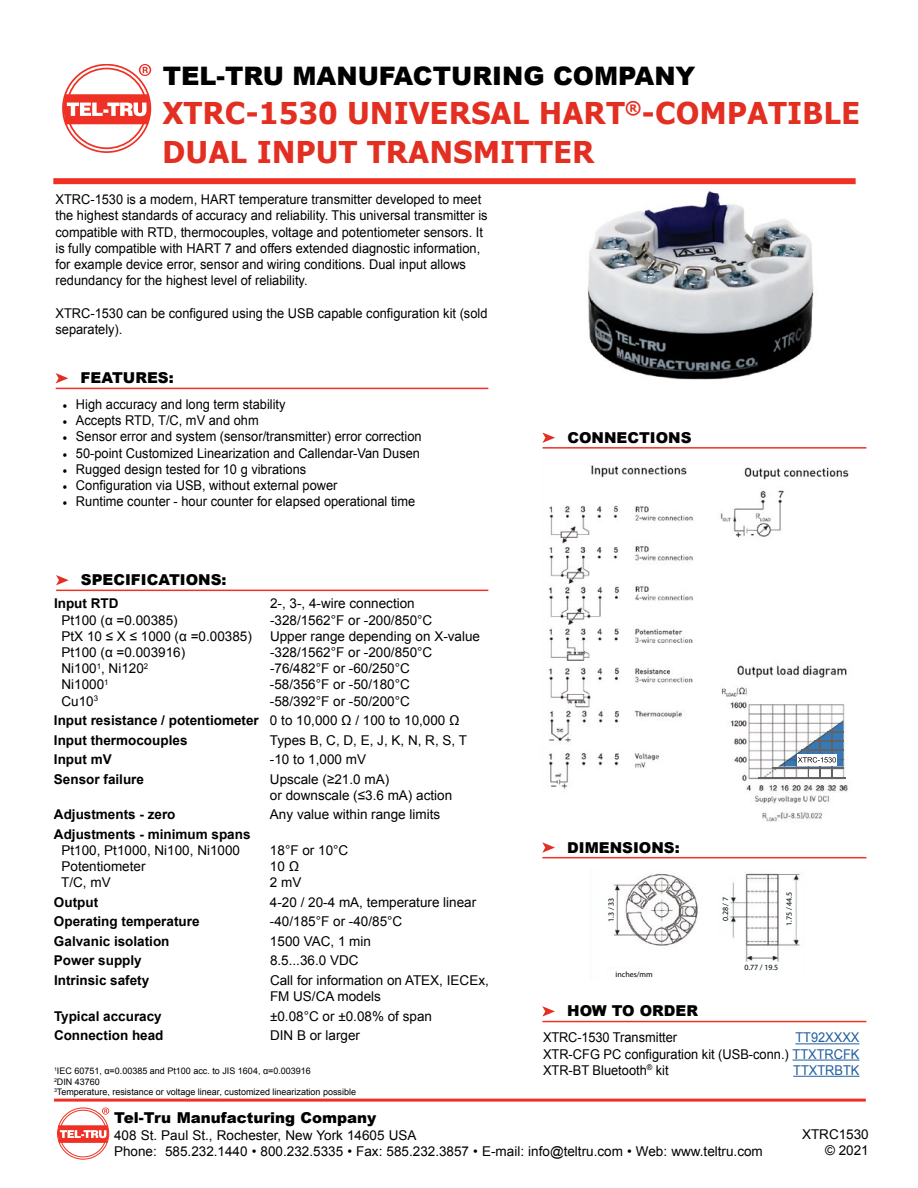
<style>
.page{position:relative;width:918px;height:1188px;background:#fff}
.page>*{position:absolute;margin:0;border:0;box-sizing:border-box;transform-origin:0 0}
.t1{font:700 30px/39px "Tahoma";letter-spacing:.02em;color:#e22f22}
.t2{font:900 25.5px "Arial";color:#000}
.t3{font:900 15px "Arial";color:#000}
.t4{font:13.5px/16.2px "Arial";color:#000;scale:.95 1}
.t5{font:13.5px/16.2px "Arial";color:#000}
.t6{font:700 13.5px/19.5px "Arial";color:#000}
.t7{font:13.5px "Arial";color:#215e9e;scale:.95 1}
.t8{font:9px/10.8px "Arial";color:#000}
.t9{font:7.95px "Myriad Pro";color:#000}
.t10{font:7.2px "Myriad Pro";color:#000}
.s1{font-family:"Minion Pro"}
.s2{font-weight:400}
.s3{color:#215e9e}
</style>
<div class="page">
<div style="left:53px;top:178px;width:803px;height:6px;background:#ee3124"></div>
<svg style="left:62px;top:64px;width:89px;height:89px"></svg>
<img style="left:588px;top:191px;width:226px;height:189px">
<hr style="left:795px;top:1043px;width:65px;height:1px;background:#215e9e">
<hr style="left:793px;top:1060px;width:66px;height:1px;background:#215e9e">
<hr style="left:793px;top:1076px;width:67px;height:1px;background:#215e9e">
<img style="left:613px;top:873px;width:187px;height:96px">
<div style="left:743px;top:962px;width:42px;height:12px;background:#fdfefe"></div>
<div style="left:783px;top:889px;width:12px;height:42px;background:#fdfefe"></div>
<div style="left:717px;top:892px;width:12px;height:42px;background:#fdfefe"></div>
<div style="left:605px;top:891px;width:11px;height:34px;background:#fdfefe"></div>
<img style="left:721px;top:664px;width:127px;height:158px">
<img style="left:801px;top:750px;width:43px;height:1px">
<img style="left:773px;top:768px;width:70px;height:1px">
<img style="left:758px;top:778px;width:88px;height:1px">
<svg style="left:815px;top:741px;width:29px;height:1px"></svg>
<svg style="left:827px;top:732px;width:17px;height:1px"></svg>
<img style="left:831px;top:729px;width:1px;height:49px">
<img style="left:820px;top:737px;width:1px;height:41px">
<svg style="left:808px;top:765px;width:1px;height:13px"></svg>
<img style="left:797px;top:755px;width:40px;height:10px">
<img style="left:798px;top:757px;width:38px;height:6px">
<img style="left:720px;top:467px;width:129px;height:71px">
<img style="left:548px;top:465px;width:145px;height:324px">
<hr style="left:56px;top:388px;width:432px;height:1px;background:#ee3124">
<svg style="left:56px;top:373px;width:12px;height:10px"></svg>
<hr style="left:56px;top:590px;width:432px;height:1px;background:#ee3124">
<svg style="left:56px;top:575px;width:13px;height:10px"></svg>
<hr style="left:542px;top:857px;width:324px;height:1px;background:#ee3124">
<svg style="left:542px;top:842px;width:13px;height:11px"></svg>
<hr style="left:543px;top:447px;width:323px;height:2px;background:#ee3124">
<svg style="left:542px;top:433px;width:13px;height:10px"></svg>
<hr style="left:542px;top:1021px;width:324px;height:1px;background:#ee3124">
<svg style="left:542px;top:1006px;width:13px;height:11px"></svg>
<hr style="left:54px;top:1099px;width:812px;height:3px;background:#ee3124">
<svg style="left:57px;top:1108px;width:52px;height:52px"></svg>
<h2 class="t2" style="left:163px;top:57px;width:534px">TEL-TRU MANUFACTURING COMPANY</h2>
<h1 class="t1" style="left:163px;top:91px;width:699px">XTRC-1530 UNIVERSAL HART<sup>®</sup>-COMPATIBLE<br>DUAL INPUT TRANSMITTER</h1>
<p class="t4" style="left:56px;top:191px;width:456px">XTRC-1530 is a modern, HART temperature transmitter developed to meet the highest standards of accuracy and reliability. This universal transmitter is compatible with RTD, thermocouples, voltage and potentiometer sensors. It is fully compatible with HART 7 and offers extended diagnostic information, for example device error, sensor and wiring conditions. Dual input allows redundancy for the highest level of reliability.</p>
<p class="t4" style="left:56px;top:305px;width:456px">XTRC-1530 can be configured using the USB capable configuration kit (sold separately).</p>
<p class="t3" style="left:81px;top:367px;width:95px">FEATURES:</p>
<p class="t4" style="left:62px;top:396px;width:236px"><span class="s1">•</span> High accuracy and long term stability</p>
<p class="t4" style="left:62px;top:413px;width:208px"><span class="s1">•</span> Accepts RTD, T/C, mV and ohm</p>
<p class="t4" style="left:62px;top:429px;width:380px"><span class="s1">•</span> Sensor error and system (sensor/transmitter) error correction</p>
<p class="t4" style="left:62px;top:445px;width:378px"><span class="s1">•</span> 50-point Customized Linearization and Callendar-Van Dusen</p>
<p class="t4" style="left:62px;top:461px;width:258px"><span class="s1">•</span> Rugged design tested for 10 g vibrations</p>
<p class="t4" style="left:62px;top:477px;width:291px"><span class="s1">•</span> Configuration via USB, without external power</p>
<p class="t4" style="left:62px;top:494px;width:373px"><span class="s1">•</span> Runtime counter - hour counter for elapsed operational time</p>
<p class="t3" style="left:81px;top:569px;width:147px">SPECIFICATIONS:</p>
<p class="t6" style="left:54px;top:594px;width:66px">Input RTD</p>
<p class="t5" style="left:270px;top:596px;width:146px">2-, 3-, 4-wire connection</p>
<p class="t5" style="left:62px;top:612px;width:118px">Pt100 (α =0.00385)</p>
<p class="t5" style="left:270px;top:612px;width:164px">-328/1562°F or -200/850°C</p>
<p class="t5" style="left:62px;top:628px;width:192px">PtX 10 ≤ X ≤ 1000 (α =0.00385)</p>
<p class="t5" style="left:270px;top:628px;width:212px">Upper range depending on X-value</p>
<p class="t5" style="left:62px;top:644px;width:125px">Pt100 (α =0.003916)</p>
<p class="t5" style="left:270px;top:644px;width:164px">-328/1562°F or -200/850°C</p>
<p class="t5" style="left:62px;top:660px;width:88px">Ni100<sup>1</sup>, Ni120<sup>2</sup></p>
<p class="t5" style="left:270px;top:660px;width:141px">-76/482°F or -60/250°C</p>
<p class="t5" style="left:62px;top:677px;width:49px">Ni1000<sup>1</sup></p>
<p class="t5" style="left:270px;top:677px;width:141px">-58/356°F or -50/180°C</p>
<p class="t5" style="left:62px;top:693px;width:38px">Cu10<sup>3</sup></p>
<p class="t6" style="left:54px;top:691px;width:407px;text-indent:216px"><span class="s2">-58/392°F or -50/200°C<br></span>Input resistance / potentiometer <span class="s2">0 to 10,000 Ω / 100 to 10,000 Ω<br></span>Input thermocouples</p>
<p class="t5" style="left:270px;top:732px;width:199px">Types B, C, D, E, J, K, N, R, S, T</p>
<p class="t6" style="left:54px;top:750px;width:59px">Input mV</p>
<p class="t5" style="left:270px;top:751px;width:98px">-10 to 1,000 mV</p>
<p class="t6" style="left:54px;top:769px;width:92px">Sensor failure</p>
<p class="t5" style="left:270px;top:771px;width:184px">Upscale (≥21.0 mA)<br>or downscale (≤3.6 mA) action</p>
<p class="t6" style="left:54px;top:805px;width:123px">Adjustments - zero</p>
<p class="t5" style="left:270px;top:807px;width:172px">Any value within range limits</p>
<p class="t6" style="left:54px;top:825px;width:198px">Adjustments - minimum spans</p>
<p class="t5" style="left:61px;top:842px;width:180px">Pt100, Pt1000, Ni100, Ni1000</p>
<p class="t5" style="left:270px;top:842px;width:80px">18°F or 10°C</p>
<p class="t5" style="left:61px;top:858px;width:86px">Potentiometer</p>
<p class="t5" style="left:270px;top:858px;width:31px">10 Ω</p>
<p class="t5" style="left:61px;top:875px;width:51px">T/C, mV</p>
<p class="t5" style="left:270px;top:875px;width:33px">2 mV</p>
<p class="t6" style="left:54px;top:893px;width:46px">Output</p>
<p class="t5" style="left:270px;top:894px;width:208px">4-20 / 20-4 mA, temperature linear</p>
<p class="t6" style="left:54px;top:912px;width:147px">Operating temperature</p>
<p class="t5" style="left:270px;top:914px;width:134px">-40/185°F or -40/85°C</p>
<p class="t6" style="left:54px;top:932px;width:117px">Galvanic isolation</p>
<p class="t5" style="left:270px;top:933px;width:103px">1500 VAC, 1 min</p>
<p class="t6" style="left:54px;top:951px;width:89px">Power supply</p>
<p class="t5" style="left:270px;top:953px;width:90px">8.5...36.0 VDC</p>
<p class="t6" style="left:54px;top:971px;width:97px">Intrinsic safety</p>
<p class="t5" style="left:270px;top:972px;width:220px">Call for information on ATEX, IECEx,<br>FM US/CA models</p>
<p class="t6" style="left:54px;top:1006px;width:109px">Typical accuracy</p>
<p class="t5" style="left:270px;top:1008px;width:164px">±0.08°C or ±0.08% of span</p>
<p class="t6" style="left:54px;top:1026px;width:111px">Connection head</p>
<p class="t5" style="left:270px;top:1027px;width:92px">DIN B or larger</p>
<p class="t8" style="left:54px;top:1065px;width:304px"><sup>1</sup>IEC 60751, α=0.00385 and Pt100 acc. to JIS 1604, α=0.003916<br><sup>2</sup>DIN 43760<br><sup>3</sup>Temperature, resistance or voltage linear, customized linearization possible</p>
<p class="t3" style="left:567px;top:426px;width:126px">CONNECTIONS</p>
<p class="t3" style="left:567px;top:836px;width:114px">DIMENSIONS:</p>
<p class="t9" style="left:606px;top:922px;width:26px;rotate:-90deg">1.3 / 33</p>
<p class="t9" style="left:616px;top:970px;width:39px">inches/mm</p>
<p class="t3" style="left:567px;top:1000px;width:132px">HOW TO ORDER</p>
<p class="t9" style="left:721px;top:921px;width:26px;rotate:-90deg">0.28 / 7</p>
<p class="t9" style="left:784px;top:926px;width:35px;rotate:-90deg">1.75 / 44.5</p>
<p class="t9" style="left:744px;top:963px;width:35px">0.77 / 19.5</p>
<p class="t4" style="left:543px;top:1030px;width:335px;text-align:justify;text-indent:252px"><span class="s3">TT92XXXX </span>XTR-CFG PC configuration kit (USB-conn.) <span class="s3">TTXTRCFK </span>XTR-BT Bluetooth<sup>®</sup> kit</p>
<p class="t4" style="left:543px;top:1030px;width:143px">XTRC-1530 Transmitter</p>
<p class="t7" style="left:793px;top:1061px;width:71px">TTXTRBTK</p>
<p class="t3" style="left:114px;top:1107px;width:264px">Tel-Tru Manufacturing Company</p>
<p class="t5" style="left:114px;top:1127px;width:650px">408 St. Paul St., Rochester, New York 14605 USA<br>Phone: 585.232.1440 • 800.232.5335 • Fax: 585.232.3857 • E-mail: info@teltru.com • Web: www.teltru.com</p>
<p class="t10" style="left:552px;top:1157px;width:23px;rotate:-90deg">1.3 / 33</p>
<p class="t10" style="left:656px;top:1156px;width:23px;rotate:-90deg">0.28 / 7</p>
<p class="t5" style="left:802px;top:1126px;width:68px;text-align:right">XTRC1530 © 2021</p>
</div>
